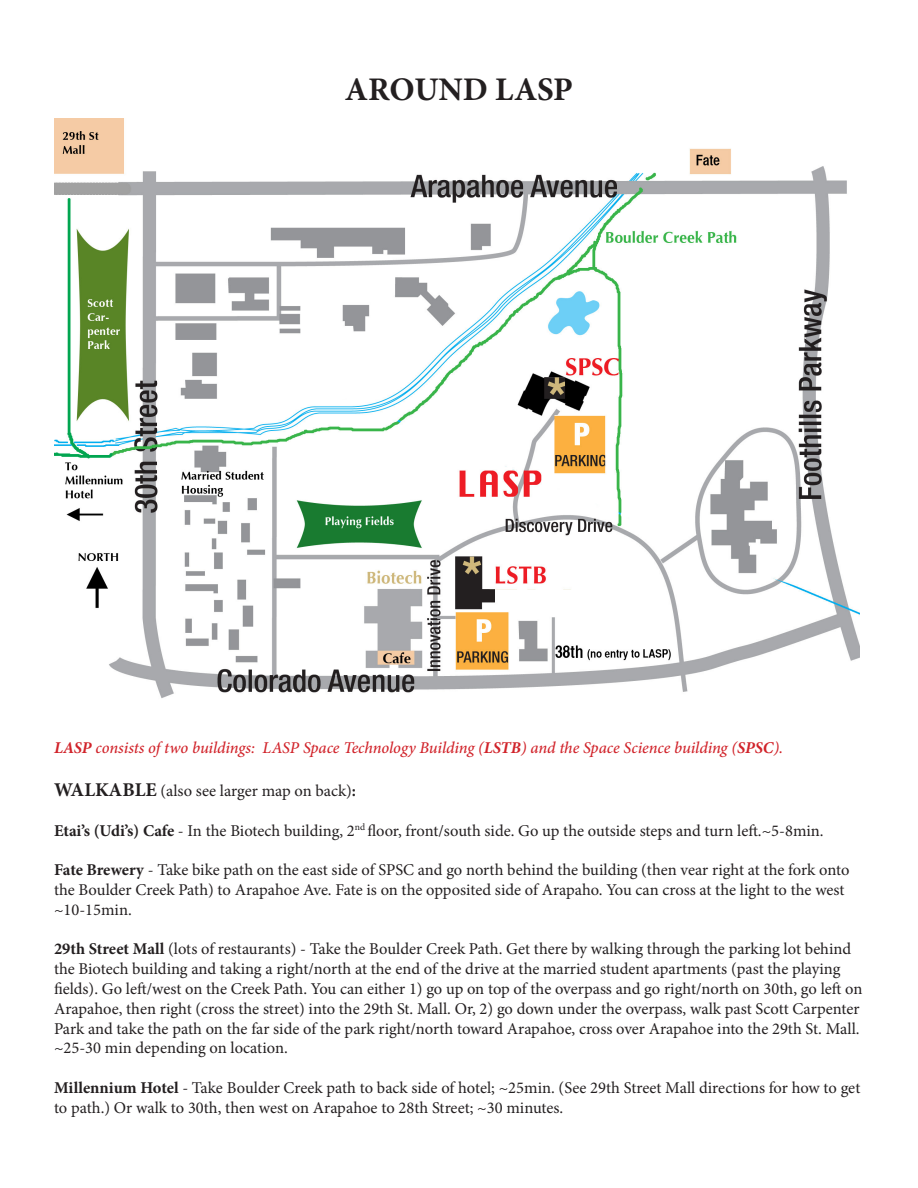
<style>
.page{position:relative;width:918px;height:1188px;background:#fff}
.page>*{position:absolute;margin:0;border:0;box-sizing:border-box;transform-origin:0 0}
.t1{font:700 33px "Minion Pro";letter-spacing:-.005em;color:#231f20}
.t2{font:16.5px/19.8px "Minion Pro";color:#231f20}
.t3{font:italic 500 16.5px "Minion Pro";letter-spacing:-.005em;color:#d1232a}
.s1{font-weight:700}
.s2{font-weight:700;font-size:19.5px}
</style>
<div class="page">
<img style="left:54px;top:119px;width:806px;height:579px">
<p class="t1" style="left:345px;top:66px;width:230px">AROUND LASP</p>
<p class="t3" style="left:54px;top:736px;width:731px"><span class="s1">LASP</span> consists of two buildings: LASP Space Technology Building (<span class="s1">LSTB</span>) and the Space Science building (<span class="s1">SPSC</span>).</p>
<p class="t2" style="left:54px;top:781px;width:304px"><span class="s2">WALKABLE</span> (also see larger map on back)<span class="s1">:</span></p>
<p class="t2" style="left:54px;top:821px;width:771px"><span class="s1">Etai’s (Udi’s) Cafe</span> - In the Biotech building, 2<sup>nd</sup> floor, front/south side. Go up the outside steps and turn left.~5-8min.</p>
<p class="t2" style="left:54px;top:860px;width:797px"><span class="s1">Fate Brewery</span> - Take bike path on the east side of SPSC and go north behind the building (then vear right at the fork onto the Boulder Creek Path) to Arapahoe Ave. Fate is on the opposited side of Arapaho. You can cross at the light to the west ~10-15min.</p>
<p class="t2" style="left:54px;top:939px;width:810px"><span class="s1">29th Street Mall</span> (lots of restaurants) - Take the Boulder Creek Path. Get there by walking through the parking lot behind the Biotech building and taking a right/north at the end of the drive at the married student apartments (past the playing fields). Go left/west on the Creek Path. You can either 1) go up on top of the overpass and go right/north on 30th, go left on Arapahoe, then right (cross the street) into the 29th St. Mall. Or, 2) go down under the overpass, walk past Scott Carpenter Park and take the path on the far side of the park right/north toward Arapahoe, cross over Arapahoe into the 29th St. Mall. ~25-30 min depending on location.</p>
<p class="t2" style="left:54px;top:1078px;width:808px"><span class="s1">Millennium Hotel</span> - Take Boulder Creek path to back side of hotel; ~25min. (See 29th Street Mall directions for how to get to path.) Or walk to 30th, then west on Arapahoe to 28th Street; ~30 minutes.</p>
</div>
